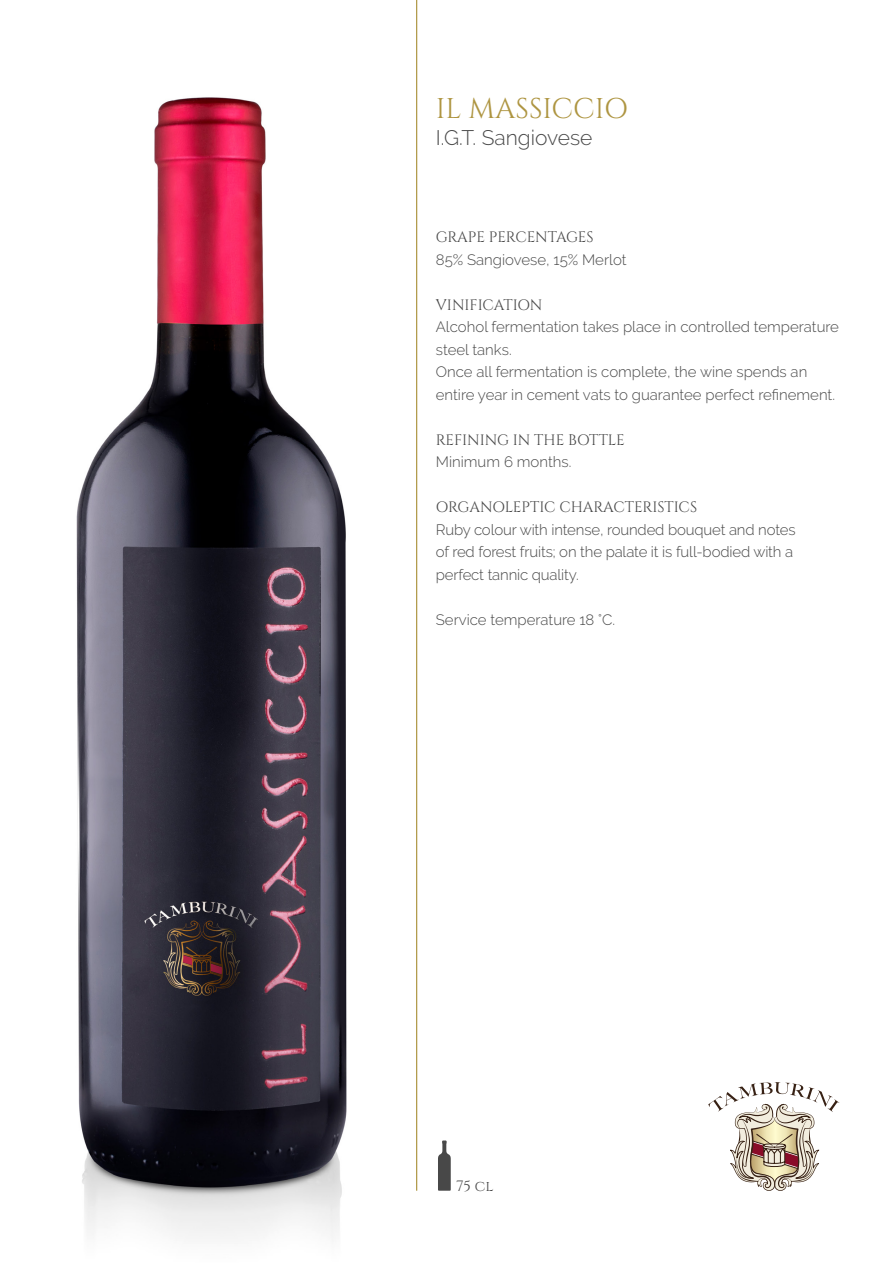
<style>
.page{position:relative;width:893px;height:1263px;background:#fff}
.page>*{position:absolute;margin:0;border:0;box-sizing:border-box;transform-origin:0 0}
.t1{font:28.5px "Cinzel";color:#ae9541}
.t2{font:300 21px "Raleway";color:#484848}
.t3{font:300 15px/22.5px "Raleway";letter-spacing:-.005em;color:#484848}
.t4{font:15px "Cinzel";letter-spacing:-.005em;color:#484848}
</style>
<div class="page">
<img style="left:76px;top:0;width:342px;height:1237px">
<hr style="left:416px;top:0;width:1px;height:1191px;background:#9c801a">
<svg style="left:708px;top:1082px;width:131px;height:109px"></svg>
<svg style="left:438px;top:1140px;width:13px;height:51px"></svg>
<h1 class="t1" style="left:436px;top:90px;width:194px">IL MASSICCIO</h1>
<h2 class="t2" style="left:436px;top:126px;width:158px">I.G.T. Sangiovese</h2>
<p class="t4" style="left:436px;top:227px;width:159px">GRAPE PERCENTAGES</p>
<p class="t3" style="left:436px;top:248px;width:192px">85% Sangiovese, 15% Merlot</p>
<p class="t4" style="left:436px;top:295px;width:108px">VINIFICATION</p>
<p class="t3" style="left:436px;top:315px;width:405px">Alcohol fermentation takes place in controlled temperature steel tanks.<br>Once all fermentation is complete, the wine spends an entire year in cement vats to guarantee perfect refinement.</p>
<p class="t4" style="left:436px;top:430px;width:190px">REFINING IN THE BOTTLE</p>
<p class="t3" style="left:436px;top:450px;width:137px">Minimum 6 months.</p>
<p class="t4" style="left:436px;top:497px;width:263px">ORGANOLEPTIC CHARACTERISTICS</p>
<p class="t3" style="left:436px;top:518px;width:361px">Ruby colour with intense, rounded bouquet and notes of red forest fruits; on the palate it is full-bodied with a perfect tannic quality.</p>
<p class="t3" style="left:436px;top:608px;width:181px">Service temperature 18 °C.</p>
<p class="t4" style="left:456px;top:1176px;width:39px">75 cl</p>
</div>
